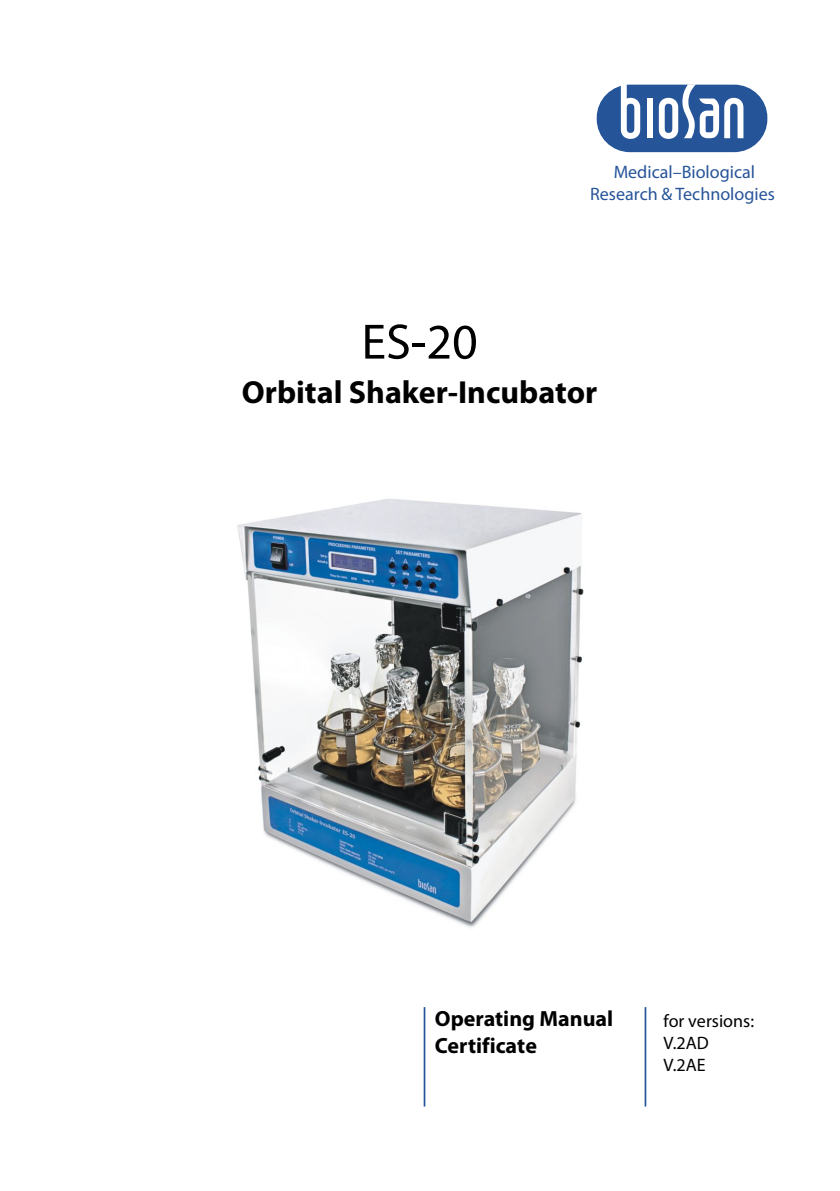
<style>
.page{position:relative;width:840px;height:1191px;background:#fff}
.page>*{position:absolute;margin:0;border:0;box-sizing:border-box;transform-origin:0 0}
.t1{font:50px "Myriad Pro";color:#000}
.t2{font:700 32px "Myriad Pro";color:#000}
.t3{font:700 22px/27.2px "Myriad Pro";color:#000}
.t4{font:18px/21.6px "Myriad Pro";color:#265499;text-align:center}
.t5{font:18px/21.8px "Myriad Pro";color:#000}
</style>
<div class="page">
<div style="left:596px;top:85px;width:171px;height:67px;background:#265499;border-radius:33px"></div>
<svg style="left:620px;top:84px;width:20px;height:55px"></svg>
<div style="left:646px;top:98px;width:6px;height:40px;background:#fff"></div>
<svg style="left:658px;top:84px;width:85px;height:55px"></svg>
<hr style="left:644px;top:1007px;width:2px;height:99px;background:#265499">
<hr style="left:423px;top:1007px;width:2px;height:99px;background:#265499">
<img style="left:237px;top:499px;width:347px;height:429px">
<p class="t4" style="left:590px;top:163px;width:186px">Medical–Biological<br>Research &amp; Technologies</p>
<h1 class="t1" style="left:361px;top:321px;width:118px">ES-20</h1>
<h2 class="t2" style="left:242px;top:379px;width:357px">Orbital Shaker-Incubator</h2>
<p class="t3" style="left:434px;top:1006px;width:180px">Operating Manual<br>Certificate</p>
<p class="t5" style="left:663px;top:1012px;width:92px">for versions:<br>V.2AD<br>V.2AE</p>
</div>
